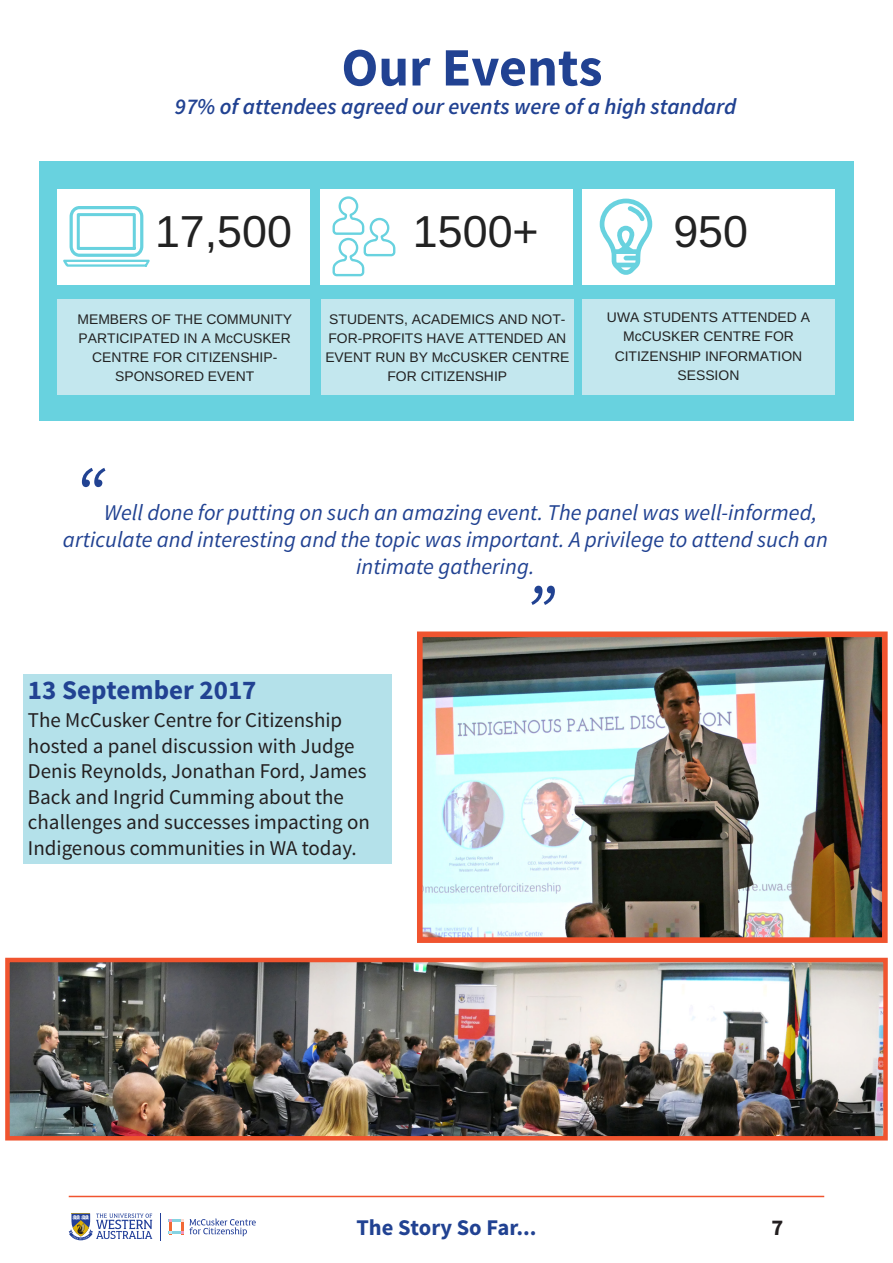
<style>
.page{position:relative;width:893px;height:1263px;background:#fff}
.page>*{position:absolute;margin:0;border:0;box-sizing:border-box;transform-origin:0 0}
.Quotes{font:italic 75px "Source Sans Pro";color:#214292}
.t1{font:700 54px "Source Sans Pro";color:#214292}
.t2{font:44.85px "Arimo";color:#222}
.Subheading{font:700 27px "Source Sans Pro";color:#214292}
.Quotes-2{font:italic 22.5px "Source Sans Pro";color:#214292}
.Quotes-3{font:italic 600 22.5px "Source Sans Pro";color:#214292}
.t3{font:700 22.5px "Source Sans Pro";color:#214292}
.t4{font:700 22.5px "Source Sans Pro";color:#231f20}
.Body_copy{font:21px/25.5px "Source Sans Pro";color:#231f20}
.t5{font:13.95px/19.2px "Arimo";color:#222;text-align:center}
</style>
<div class="page">
<img style="left:424px;top:638px;width:457px;height:298px">
<div style="left:417px;top:631px;width:471px;height:312px;border:6px solid #f0542f"></div>
<img style="left:10px;top:963px;width:873px;height:172px">
<div style="left:5px;top:958px;width:883px;height:182px;border:4px solid #f0542f"></div>
<div style="left:23px;top:674px;width:369px;height:189px;background:#b4e1ea"></div>
<div style="left:39px;top:162px;width:814px;height:259px;background:#68d2df"></div>
<div style="left:320px;top:190px;width:252px;height:95px;background:#fff"></div>
<svg style="left:332px;top:196px;width:63px;height:80px"></svg>
<div style="left:582px;top:189px;width:252px;height:95px;background:#fff"></div>
<svg style="left:600px;top:199px;width:52px;height:76px"></svg>
<div style="left:57px;top:190px;width:253px;height:95px;background:#fff"></div>
<div style="left:57px;top:299px;width:253px;height:96px;background:#c3e7ee"></div>
<div style="left:321px;top:299px;width:253px;height:96px;background:#c3e7ee"></div>
<div style="left:583px;top:299px;width:252px;height:96px;background:#c3e7ee"></div>
<svg style="left:63px;top:206px;width:87px;height:61px"></svg>
<hr style="left:69px;top:1196px;width:755px;height:1px;background:#f0542f">
<hr style="left:169px;top:1219px;width:3px;height:15px;background:#f26935">
<hr style="left:169px;top:1231px;width:15px;height:3px;background:#85d3e1">
<hr style="left:169px;top:1219px;width:15px;height:3px;background:#85d3e1">
<svg style="left:181px;top:1218px;width:75px;height:18px"></svg>
<svg style="left:69px;top:1213px;width:83px;height:27px"></svg>
<svg style="left:160px;top:1213px;width:1px;height:27px"></svg>
<p class="t1" style="left:341px;top:33px;width:263px">Our Events</p>
<p class="Quotes-3" style="left:175px;top:93px;width:563px">97% of attendees agreed our events were of a high standard</p>
<p class="t2" style="left:155px;top:208px;width:138px">17,500</p>
<p class="t2" style="left:413px;top:207px;width:127px">1500+</p>
<p class="t2" style="left:673px;top:208px;width:76px">950</p>
<p class="t5" style="left:78px;top:309px;width:216px">MEMBERS OF THE COMMUNITY<br>PARTICIPATED IN A McCUSKER<br>CENTRE FOR CITIZENSHIP-<br>SPONSORED EVENT</p>
<p class="t5" style="left:325px;top:309px;width:246px">STUDENTS, ACADEMICS AND NOT-<br>FOR-PROFITS HAVE ATTENDED AN<br>EVENT RUN BY McCUSKER CENTRE<br>FOR CITIZENSHIP</p>
<p class="t5" style="left:607px;top:308px;width:205px">UWA STUDENTS ATTENDED A<br>McCUSKER CENTRE FOR<br>CITIZENSHIP INFORMATION<br>SESSION</p>
<p class="Quotes" style="left:74px;top:449px;width:32px">“</p>
<p class="Quotes-2" style="left:104px;top:498px;width:714px">Well done for putting on such an amazing event. The panel was well-informed,</p>
<p class="Quotes-2" style="left:63px;top:525px;width:766px">articulate and interesting and the topic was important. A privilege to attend such an</p>
<p class="Quotes-2" style="left:356px;top:552px;width:180px">intimate gathering.</p>
<p class="Quotes" style="left:523px;top:567px;width:32px">”</p>
<p class="Subheading" style="left:28px;top:673px;width:230px">13 September 2017</p>
<p class="Body_copy" style="left:28px;top:708px;width:343px">The McCusker Centre for Citizenship hosted a panel discussion with Judge Denis Reynolds, Jonathan Ford, James Back and Ingrid Cumming about the challenges and successes impacting on Indigenous communities in WA today.</p>
<p class="t3" style="left:356px;top:1213px;width:182px">The Story So Far...</p>
<p class="t4" style="left:771px;top:1213px;width:13px">7</p>
</div>
